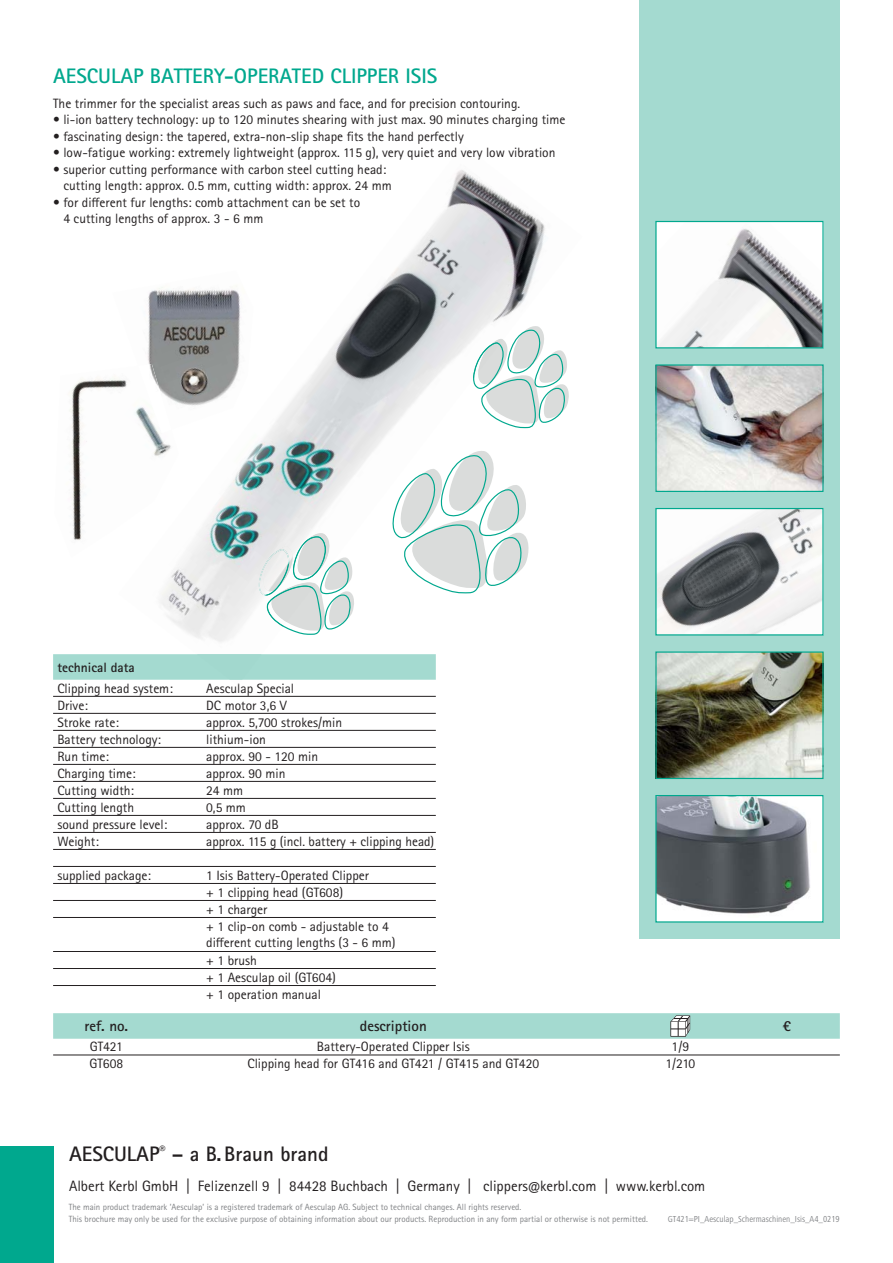
<style>
.page{position:relative;width:893px;height:1263px;background:#fff}
.page>*{position:absolute;margin:0;border:0;box-sizing:border-box;transform-origin:0 0}
.t1{font:700 21px "Rotis Sans Serif Std";color:#00a88e}
.t2{font:700 21px "Rotis Sans Serif Std";color:#231f20}
.t3{font:15px "Rotis Sans Serif Std";color:#231f20}
.t4{font:700 15px "Rotis Sans Serif Std";color:#231f20}
.t5{font:13.5px/17.2px "Rotis Sans Serif Std";color:#231f20}
.t6{font:700 13.5px "Rotis Sans Serif Std";color:#231f20}
.t7{font:9px/12px "Rotis Sans Serif Std";color:#808285}
.t8{font:condensed 9px "Frutiger Next LTW1 G";color:#808285}
</style>
<div class="page">
<div style="left:639px;top:0;width:201px;height:939px;background:#a4dad0"></div>
<hr style="left:53px;top:1054px;width:787px;height:1px;background:#231f20">
<svg style="left:53px;top:1013px;width:787px;height:26px;background:#a6d9d0"></svg>
<hr style="left:53px;top:696px;width:383px;height:1px;background:#231f20">
<hr style="left:53px;top:713px;width:383px;height:1px;background:#231f20">
<hr style="left:53px;top:730px;width:383px;height:1px;background:#231f20">
<hr style="left:53px;top:747px;width:383px;height:1px;background:#231f20">
<hr style="left:53px;top:764px;width:383px;height:1px;background:#231f20">
<hr style="left:53px;top:781px;width:383px;height:1px;background:#231f20">
<hr style="left:53px;top:798px;width:383px;height:1px;background:#231f20">
<hr style="left:53px;top:815px;width:383px;height:1px;background:#231f20">
<hr style="left:53px;top:832px;width:383px;height:1px;background:#231f20">
<hr style="left:53px;top:849px;width:383px;height:1px;background:#231f20">
<hr style="left:53px;top:866px;width:383px;height:1px;background:#231f20">
<hr style="left:53px;top:883px;width:383px;height:1px;background:#231f20">
<hr style="left:53px;top:900px;width:383px;height:1px;background:#231f20">
<hr style="left:53px;top:917px;width:383px;height:1px;background:#231f20">
<hr style="left:53px;top:951px;width:383px;height:1px;background:#231f20">
<hr style="left:53px;top:968px;width:383px;height:1px;background:#231f20">
<hr style="left:53px;top:985px;width:383px;height:1px;background:#231f20">
<div style="left:0;top:1146px;width:54px;height:117px;background:#00a88e"></div>
<img style="left:657px;top:510px;width:165px;height:123px">
<img style="left:657px;top:797px;width:165px;height:121px">
<div style="left:655px;top:795px;width:169px;height:127px;border:1px solid #00a88e"></div>
<img style="left:657px;top:366px;width:165px;height:124px">
<div style="left:655px;top:364px;width:169px;height:128px;border:1px solid #00a88e"></div>
<img style="left:657px;top:653px;width:165px;height:124px">
<div style="left:655px;top:651px;width:169px;height:128px;border:1px solid #00a88e"></div>
<img style="left:657px;top:223px;width:165px;height:123px">
<div style="left:655px;top:221px;width:169px;height:127px;border:1px solid #00a88e"></div>
<img style="left:160px;top:170px;width:409px;height:472px">
<svg style="left:53px;top:654px;width:383px;height:26px;background:#a5dad0"></svg>
<img style="left:296px;top:582px;width:20px;height:40px">
<img style="left:261px;top:546px;width:35px;height:39px">
<img style="left:296px;top:533px;width:37px;height:43px">
<img style="left:478px;top:339px;width:25px;height:33px">
<img style="left:473px;top:342px;width:27px;height:37px">
<img style="left:267px;top:585px;width:46px;height:42px">
<img style="left:259px;top:549px;width:30px;height:47px">
<img style="left:293px;top:536px;width:33px;height:44px">
<img style="left:147px;top:270px;width:106px;height:160px">
<img style="left:70px;top:366px;width:109px;height:192px">
<img style="left:138px;top:364px;width:34px;height:69px">
<h1 class="t1" style="left:53px;top:63px;width:386px">AESCULAP BATTERY-OPERATED CLIPPER ISIS</h1>
<p class="t5" style="left:53px;top:96px;width:469px">The trimmer for the specialist areas such as paws and face, and for precision contouring.</p>
<p class="t5" style="left:53px;top:112px;width:514px">• li-ion battery technology: up to 120 minutes shearing with just max. 90 minutes charging time</p>
<p class="t5" style="left:53px;top:129px;width:412px">• fascinating design: the tapered, extra-non-slip shape fits the hand perfectly</p>
<p class="t5" style="left:53px;top:145px;width:504px">• low-fatigue working: extremely lightweight (approx. 115 g), very quiet and very low vibration</p>
<p class="t5" style="left:63px;top:162px;width:330px;line-height:16.5px;text-indent:-10px">• superior cutting performance with carbon steel cutting head: cutting length: approx. 0.5 mm, cutting width: approx. 24 mm</p>
<p class="t5" style="left:63px;top:195px;width:298px;line-height:16.5px;text-indent:-10px">• for different fur lengths: comb attachment can be set to<br>4 cutting lengths of approx. 3 - 6 mm</p>
<p class="t6" style="left:57px;top:659px;width:79px">technical data</p>
<p class="t5" style="left:57px;top:681px;width:117px">Clipping head system:</p>
<p class="t5" style="left:206px;top:681px;width:89px">Aescu ap Special</p>
<p class="t5" style="left:57px;top:698px;width:32px">Drive:</p>
<p class="t5" style="left:206px;top:698px;width:82px">DC motor 3,6 V</p>
<p class="t5" style="left:57px;top:715px;width:63px">Stroke rate:</p>
<p class="t5" style="left:206px;top:715px;width:137px">approx. 5,700 strokes/min</p>
<p class="t5" style="left:57px;top:732px;width:105px">Battery technology:</p>
<p class="t5" style="left:206px;top:732px;width:61px">lithium-ion</p>
<p class="t5" style="left:57px;top:749px;width:53px">Run time:</p>
<p class="t5" style="left:206px;top:749px;width:113px">approx. 90 - 120 min</p>
<p class="t5" style="left:57px;top:766px;width:80px">Charging time:</p>
<p class="t5" style="left:206px;top:766px;width:81px">approx. 90 min</p>
<p class="t5" style="left:57px;top:783px;width:78px">Cutting width:</p>
<p class="t5" style="left:206px;top:783px;width:39px">24 mm</p>
<p class="t5" style="left:57px;top:800px;width:78px">Cutting length</p>
<p class="t5" style="left:206px;top:800px;width:41px">0,5 mm</p>
<p class="t5" style="left:57px;top:817px;width:111px">sound pressure level:</p>
<p class="t5" style="left:206px;top:817px;width:74px">approx. 70 dB</p>
<p class="t5" style="left:57px;top:834px;width:43px">Weight:</p>
<p class="t5" style="left:206px;top:834px;width:230px">approx. 115 g (incl. battery + clipping head)</p>
<p class="t5" style="left:57px;top:868px;width:95px">supplied package:</p>
<p class="t5" style="left:206px;top:868px;width:184px">1 Isis Battery-Operated Clipper<br>+ 1 clipping head (GT608)<br>+ 1 charger<br>+ 1 clip-on comb - adjustable to 4</p>
<p class="t5" style="left:206px;top:935px;width:191px">different cutting lengths (3 - 6 mm) + 1 brush<br>+ 1 Aesculap oil (GT604)<br>+ 1 operation manual</p>
<p class="t5" style="left:237px;top:681px;width:5px">l</p>
<p class="t4" style="left:84px;top:1017px;width:45px">ref. no.</p>
<p class="t4" style="left:360px;top:1017px;width:68px">description</p>
<p class="t4" style="left:782px;top:1017px;width:10px">€</p>
<p class="t5" style="left:90px;top:1039px;width:35px">GT421</p>
<p class="t5" style="left:317px;top:1039px;width:154px">Battery-Operated Clipper Isis</p>
<p class="t5" style="left:672px;top:1039px;width:19px">1/9</p>
<p class="t5" style="left:89px;top:1056px;width:35px">GT608</p>
<p class="t5" style="left:247px;top:1056px;width:293px">Clipping head for GT416 and GT421 / GT415 and GT420</p>
<p class="t5" style="left:665px;top:1056px;width:31px">1/210</p>
<h1 class="t2" style="left:69px;top:1142px;width:261px">AESCULAP<sup>®</sup> – a B. Braun brand</h1>
<p class="t3" style="left:69px;top:1180px;width:638px">Albert Kerbl GmbH | Felizenzell 9 | 84428 Buchbach | Germany | clippers@kerbl.com | www.kerbl.com</p>
<p class="t7" style="left:69px;top:1202px;width:581px">The main product trademark ’Aesculap’ is a registered trademark of Aesculap AG. Subject to technical changes. All rights reserved.<br>This brochure may only be used for the exclusive purpose of obtaining information about our products. Reproduction in any form partial or otherwise is not permitted.</p>
<p class="t8" style="left:668px;top:1214px;width:173px">GT421=PI_Aesculap_Schermaschinen_Isis_A4_0219</p>
</div>
